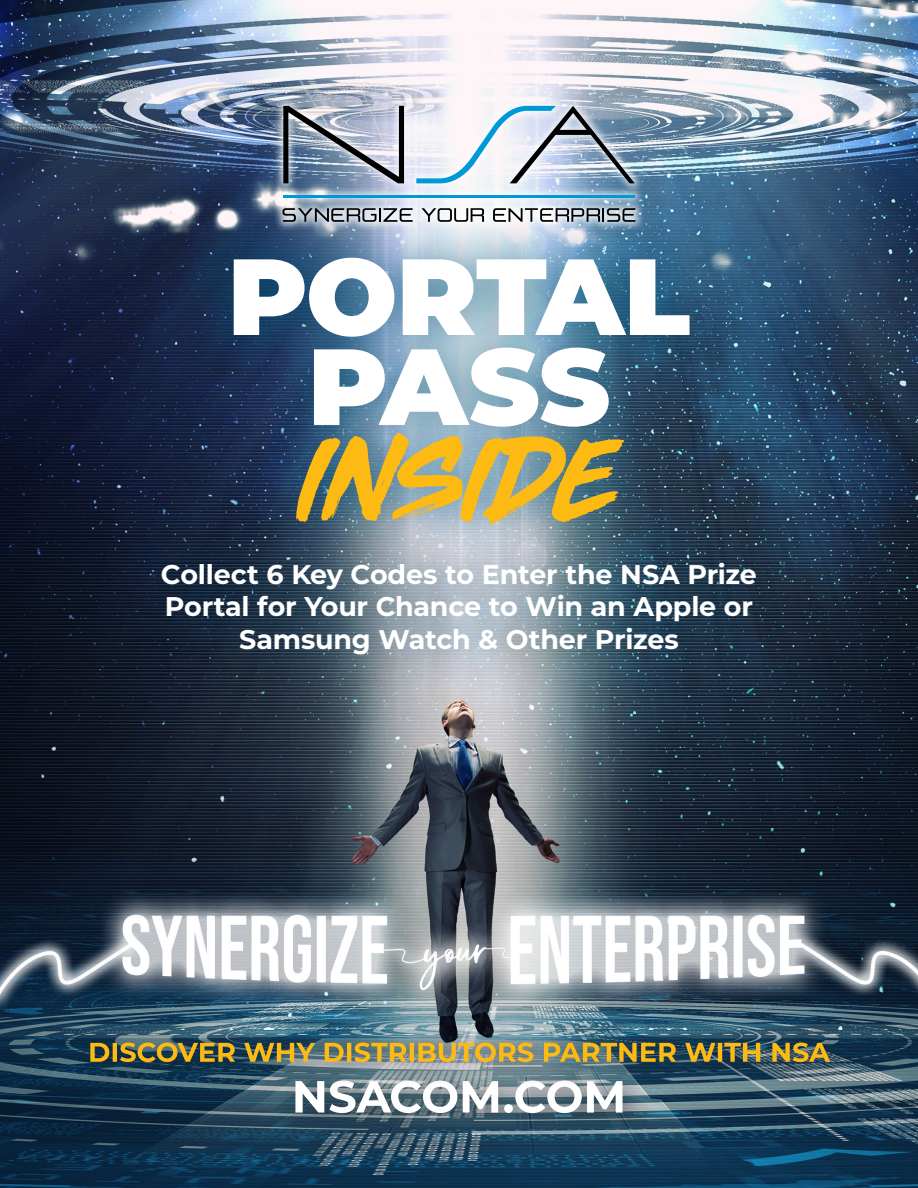
<style>
.page{position:relative;width:918px;height:1188px;background:#fff}
.page>*{position:absolute;margin:0;border:0;box-sizing:border-box;transform-origin:0 0}
.t1{font:900 108px/90px "Montserrat";letter-spacing:-.01em;color:#fff;text-align:center}
.t2{font:108px "Third Rail";letter-spacing:.005em;color:#fdba12}
.t3{font:700 27px/32.4px "Montserrat";letter-spacing:-.01em;color:#fff;text-align:center}
</style>
<div class="page">
<img style="left:0;top:0;width:918px;height:1188px">
<img style="left:0;top:882px;width:918px;height:154px">
<div style="left:273px;top:96px;width:372px;height:136px;background:#fff;opacity:.75"></div>
<hr style="left:283px;top:195px;width:352px;height:2px;background:#0099d8">
<svg style="left:283px;top:106px;width:121px;height:77px;background:#8b95a6"></svg>
<svg style="left:416px;top:106px;width:219px;height:77px"></svg>
<svg style="left:283px;top:208px;width:130px;height:6px"></svg>
<svg style="left:422px;top:208px;width:62px;height:6px"></svg>
<svg style="left:493px;top:208px;width:142px;height:6px"></svg>
<div style="left:278px;top:1063px;width:372px;height:77px;background:#141c29;opacity:.75"></div>
<svg style="left:295px;top:1089px;width:328px;height:24px"></svg>
<div style="left:73px;top:1025px;width:782px;height:64px;background:#141c29;opacity:.75"></div>
<img style="left:90px;top:1043px;width:740px;height:19px">
<div style="left:120px;top:521px;width:677px;height:175px;background:#044361;opacity:.75"></div>
<div style="left:189px;top:214px;width:545px;height:352px;background:#005176;opacity:.75"></div>
<h1 class="t1" style="left:228px;top:245px;width:464px">PORTAL<br>PASS</h1>
<h1 class="t2" style="left:299px;top:430px;width:321px">INSIDE</h1>
<p class="t3" style="left:161px;top:557px;width:598px">Collect 6 Key Codes to Enter the NSA Prize<br>Portal for Your Chance to Win an Apple or<br>Samsung Watch &amp; Other Prizes</p>
</div>
